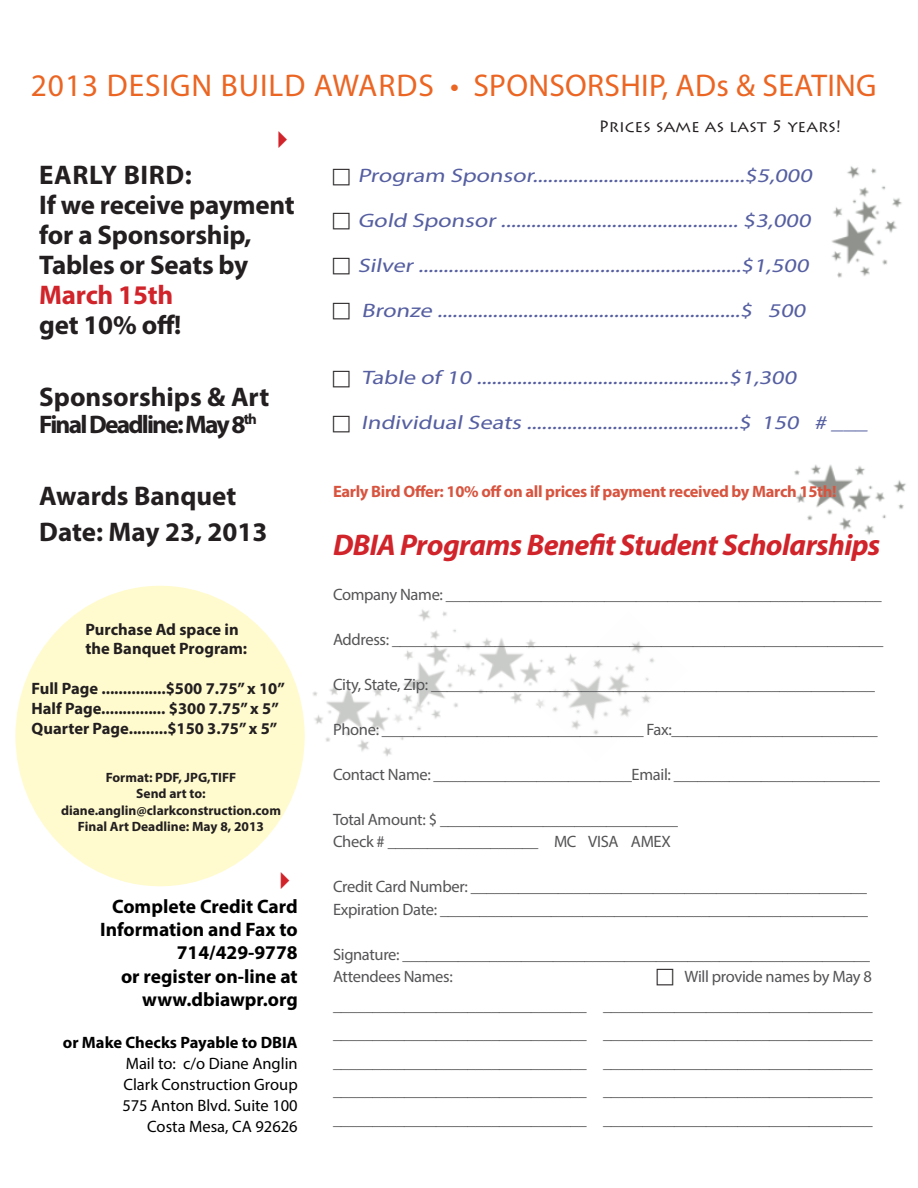
<style>
.page{position:relative;width:918px;height:1188px;background:#fff}
.page>*{position:absolute;margin:0;border:0;box-sizing:border-box;transform-origin:0 0}
.t1{font:31.5px "Myriad Pro";letter-spacing:.01em;color:#eb6523}
.t2{font:italic 700 30px "Myriad Pro";letter-spacing:-.02em;color:#d1232a}
.t3{font:700 27px/30px "Myriad Pro";letter-spacing:-.01em;color:#231f20}
.t4{font:700 27px "Myriad Pro";letter-spacing:-.01em;color:#d1232a}
.t5{font:700 25.5px "Myriad Pro";letter-spacing:-.07em;color:#231f20}
.t6{font:italic 19.5px "Myriad Pro";color:#555fa1;scale:1.25 1}
.t7{font:700 19.5px/23.4px "Myriad Pro";color:#000;text-align:right}
.t8{font:16.5px/28.5px "Myriad Pro";letter-spacing:-.02em;color:#545456}
.t9{font:700 16.5px/19.8px "Myriad Pro";color:#231f20}
.t10{font:16.5px/21px "Myriad Pro";color:#000;text-align:right}
.t11{font:700 16.5px "Myriad Pro";letter-spacing:-.02em;color:#d8543f}
.t12{font:700 16.5px "Myriad Pro";color:#000}
.t13{font:16.5px "Lithos Pro";color:#231f20}
.t14{font:700 13.5px/16.2px "Myriad Pro";color:#231f20;text-align:center}
</style>
<div class="page">
<img style="left:312px;top:686px;width:109px;height:70px">
<img style="left:393px;top:609px;width:66px;height:118px">
<img style="left:459px;top:638px;width:78px;height:68px">
<img style="left:537px;top:641px;width:117px;height:94px">
<img style="left:794px;top:464px;width:112px;height:71px">
<img style="left:831px;top:166px;width:71px;height:112px">
<div style="left:15px;top:586px;width:290px;height:300px;background:#fffbce;border-radius:50%"></div>
<h1 class="t1" style="left:31px;top:66px;width:847px">2013 DESIGN BUILD AWARDS • SPONSORSHIP, ADs &amp; SEATING</h1>
<h3 class="t3" style="left:39px;top:159px;width:100px">EARLY BIRD</h3>
<h3 class="t3" style="left:39px;top:159px;width:257px;text-indent:145px">:<br>If we receive payment for a Sponsorship,<br>Tables or Seats by</h3>
<h3 class="t4" style="left:39px;top:277px;width:135px">March 15th</h3>
<h3 class="t3" style="left:39px;top:309px;width:144px">get 10% off!</h3>
<h3 class="t3" style="left:39px;top:381px;width:232px">Sponsorships &amp; Art</h3>
<h3 class="t5" style="left:39px;top:407px;width:219px">Final Deadline: May 8<sup>th</sup></h3>
<h3 class="t3" style="left:39px;top:477px;width:230px;line-height:36px">Awards Banquet<br>Date: May 23, 2013</h3>
<p class="t9" style="left:86px;top:619px;width:163px">Purchase Ad space in the Banquet Program:</p>
<p class="t9" style="left:31px;top:678px;width:255px">Full Page ...............$500 7.75” x 10”<br>Half Page............... $300 7.75” x 5”<br>Quarter Page.........$150 3.75” x 5”</p>
<p class="t14" style="left:61px;top:769px;width:221px">Format: PDF, JPG,TIFF<br>Send art to: diane.anglin@clarkconstruction.com<br>Final Art Deadline: May 8, 2013</p>
<p class="t7" style="left:100px;top:894px;width:199px">Complete Credit Card<br>Information and Fax to<br>714/429-9778<br>or register on-line at www.dbiawpr.org</p>
<p class="t12" style="left:63px;top:1032px;width:236px">or Make Checks Payable to DBIA</p>
<p class="t10" style="left:122px;top:1053px;width:177px">Mail to: c/o Diane Anglin<br>Clark Construction Group<br>575 Anton Blvd. Suite 100<br>Costa Mesa, CA 92626</p>
<p class="t13" style="left:599px;top:117px;width:244px">Prices same as last 5 years!</p>
<p class="t6" style="left:358px;top:163px;width:368px">Program Sponsor..........................................$5,000</p>
<p class="t6" style="left:358px;top:208px;width:367px">Gold Sponsor ...............................................$3,000</p>
<p class="t6" style="left:358px;top:253px;width:365px">Silver ................................................................$1,500</p>
<p class="t6" style="left:362px;top:298px;width:360px">Bronze ............................................................$ 500</p>
<p class="t6" style="left:361px;top:365px;width:353px">Table of10 ..................................................$1,300</p>
<p class="t6" style="left:361px;top:410px;width:410px">IndividualSeats ..........................................$ 150 # ___</p>
<p class="t11" style="left:333px;top:480px;width:505px">Early Bird Offer: 10% off on all prices if payment received by March 15th!</p>
<h2 class="t2" style="left:333px;top:525px;width:549px">DBIA Programs Benefit Student Scholarships</h2>
<p class="t8" style="left:333px;top:580px;width:550px">Company Name: _______________________________________________________</p>
<p class="t8" style="left:333px;top:625px;width:552px">Address: ______________________________________________________________</p>
<p class="t8" style="left:333px;top:670px;width:544px">City, State, Zip: ________________________________________________________</p>
<p class="t8" style="left:333px;top:715px;width:546px">Phone: _________________________________ Fax:__________________________</p>
<p class="t8" style="left:333px;top:760px;width:549px">Contact Name: _________________________Email: __________________________</p>
<p class="t8" style="left:333px;top:808px;width:346px;line-height:22.5px">Total Amount: $ ______________________________<br>Check # ___________________ MC</p>
<p class="t8" style="left:588px;top:827px;width:84px">VISA AMEX</p>
<p class="t8" style="left:333px;top:875px;width:537px;line-height:22.5px">Credit Card Number: __________________________________________________<br>Expiration Date: ______________________________________________________</p>
<p class="t8" style="left:333px;top:943px;width:539px;line-height:22.5px">Signature: ___________________________________________________________<br>Attendees Names:</p>
<p class="t8" style="left:333px;top:962px;width:541px;text-align:justify;text-indent:352px">Will provide names by May 8 ________________________________ __________________________________ ________________________________ __________________________________ ________________________________ __________________________________ ________________________________ __________________________________ ________________________________ __________________________________</p>
</div>
